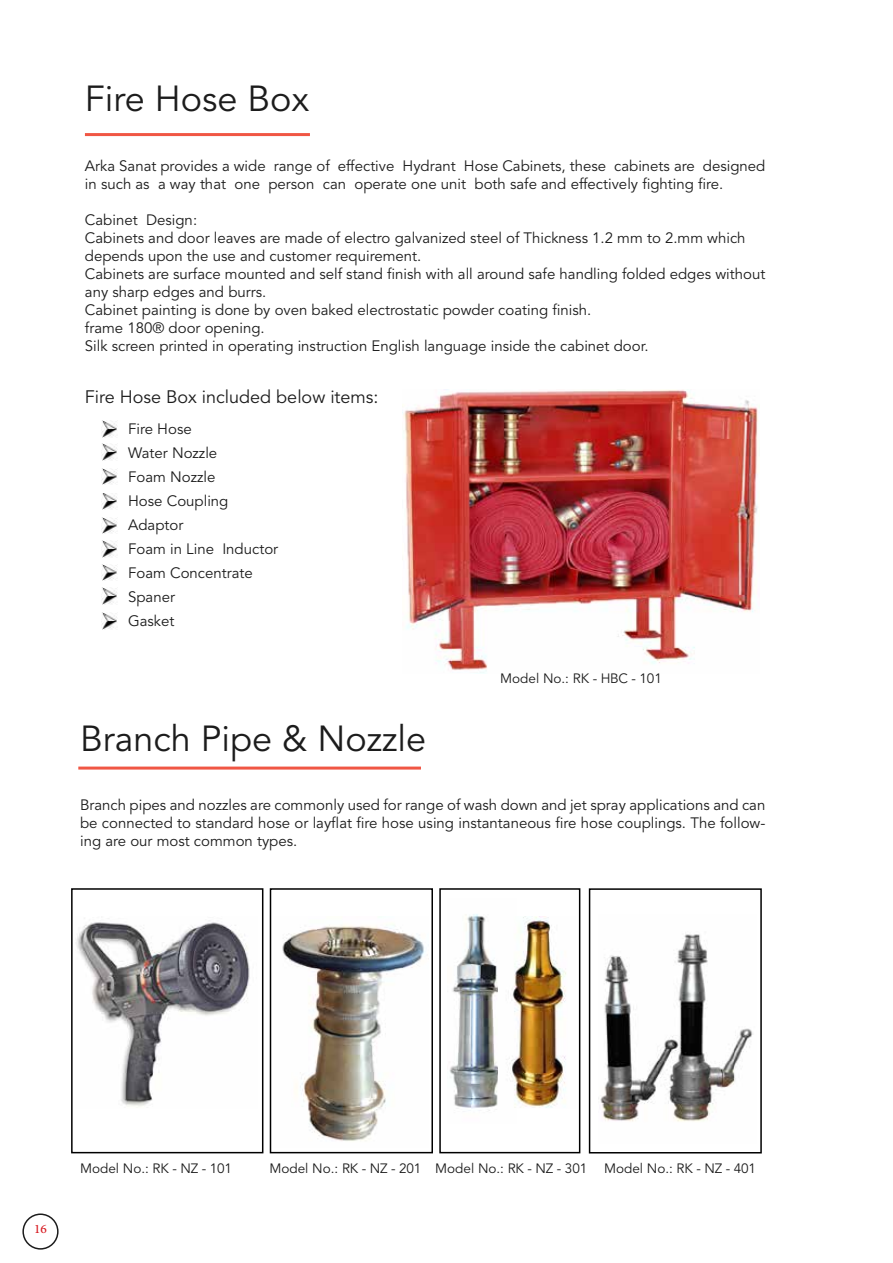
<style>
.page{position:relative;width:893px;height:1263px;background:#fff}
.page>*{position:absolute;margin:0;border:0;box-sizing:border-box;transform-origin:0 0}
.t1{font:36px "Avenir LT Std";color:#1c1c1c}
.t2{font:18px "Avenir LT Std";color:#1c1c1c}
.t3{font:18px "Adobe Arabic";color:#d71920}
.t4{font:15px/18px "Avenir LT Std";color:#1c1c1c}
.t5{font:13.5px "Avenir LT Std";color:#1c1c1c}
</style>
<div class="page">
<img style="left:402px;top:389px;width:356px;height:284px">
<div style="left:270px;top:888px;width:163px;height:265px;background:#fff;border:2px solid #000"></div>
<div style="left:439px;top:888px;width:141px;height:265px;background:#fff;border:2px solid #000"></div>
<div style="left:589px;top:888px;width:173px;height:265px;background:#fff;border:2px solid #000"></div>
<div style="left:71px;top:888px;width:192px;height:265px;background:#fff;border:2px solid #000"></div>
<hr style="left:85px;top:133px;width:225px;height:3px;background:#f05644">
<img style="left:76px;top:922px;width:174px;height:185px">
<img style="left:282px;top:925px;width:147px;height:216px">
<hr style="left:78px;top:766px;width:343px;height:3px;background:#f05644">
<img style="left:598px;top:934px;width:155px;height:188px">
<img style="left:449px;top:914px;width:49px;height:197px">
<img style="left:506px;top:917px;width:60px;height:191px">
<img style="left:102px;top:421px;width:15px;height:16px">
<img style="left:102px;top:613px;width:15px;height:16px">
<img style="left:102px;top:587px;width:15px;height:17px">
<img style="left:101px;top:564px;width:16px;height:16px">
<img style="left:102px;top:540px;width:15px;height:17px">
<img style="left:101px;top:517px;width:16px;height:16px">
<img style="left:102px;top:493px;width:15px;height:16px">
<img style="left:101px;top:468px;width:16px;height:17px">
<img style="left:102px;top:444px;width:15px;height:16px">
<div style="left:22px;top:1213px;width:37px;height:36px;border:2px solid #1c1c1c;border-radius:50%"></div>
<h1 class="t1" style="left:85px;top:78px;width:226px">Fire Hose Box</h1>
<p class="t4" style="left:85px;top:157px;width:682px">Arka Sanat provides a wide range of effective Hydrant Hose Cabinets, these cabinets are designed in such as a way that one person can operate one unit both safe and effectively fighting fire.</p>
<p class="t4" style="left:85px;top:211px;width:682px">Cabinet Design:<br>Cabinets and door leaves are made of electro galvanized steel of Thickness 1.2 mm to 2.mm which depends upon the use and customer requirement.<br>Cabinets are surface mounted and self stand finish with all around safe handling folded edges without any sharp edges and burrs.<br>Cabinet painting is done by oven baked electrostatic powder coating finish.<br>frame 180® door opening.<br>Silk screen printed in operating instruction English language inside the cabinet door.</p>
<p class="t2" style="left:85px;top:386px;width:295px">Fire Hose Box included below items:</p>
<p class="t4" style="left:128px;top:417px;width:152px;line-height:24px">Fire Hose<br>Water Nozzle<br>Foam Nozzle<br>Hose Coupling<br>Adaptor<br>Foam in Line Inductor<br>Foam Concentrate<br>Spaner<br>Gasket</p>
<h1 class="t1" style="left:80px;top:717px;width:348px">Branch Pipe &amp; Nozzle</h1>
<p class="t5" style="left:500px;top:671px;width:163px">Model No.: RK - HBC - 101</p>
<p class="t4" style="left:80px;top:796px;width:687px;text-align:justify">Branch pipes and nozzles are commonly used for range of wash down and jet spray applications and can be connected to standard hose or layflat fire hose using instantaneous fire hose couplings. The follow&shy;ing are our most common types.</p>
<p class="t3" style="left:34px;top:1216px;width:14px">16</p>
<p class="t5" style="left:80px;top:1161px;width:153px">Model No.: RK - NZ - 101</p>
<p class="t5" style="left:269px;top:1161px;width:319px">Model No.: RK - NZ - 201 Model No.: RK - NZ - 301</p>
<p class="t5" style="left:604px;top:1161px;width:153px">Model No.: RK - NZ - 401</p>
</div>
